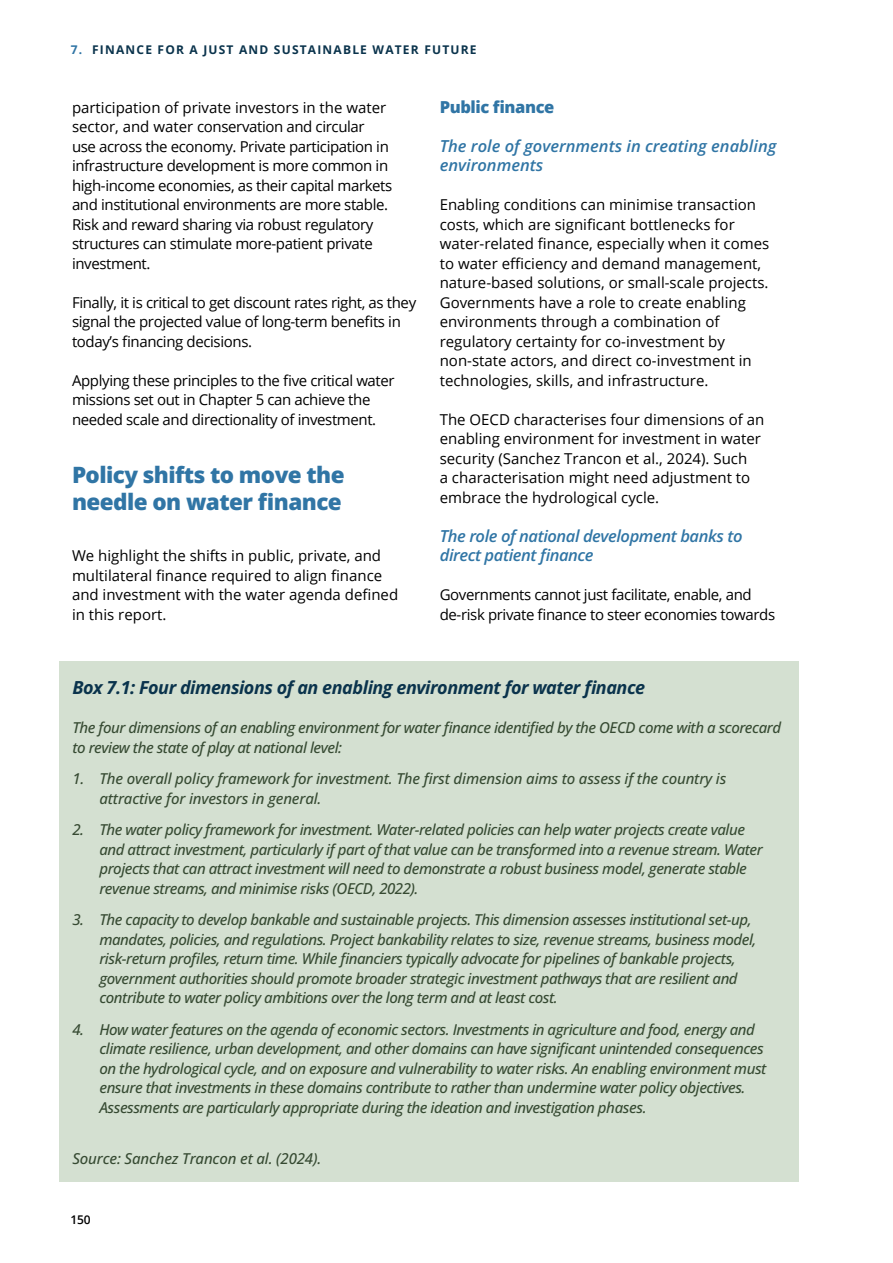
<style>
.page{position:relative;width:893px;height:1263px;background:#fff}
.page>*{position:absolute;margin:0;border:0;box-sizing:border-box;transform-origin:0 0}
.t1{font:800 22.5px/27px "Open Sans";letter-spacing:-.025em;color:#3075a5}
.t2{font:italic 700 18px "Open Sans";letter-spacing:-.025em;color:#0a334c}
.t3{font:italic 600 16.5px/19.5px "Open Sans";letter-spacing:-.025em;color:#3075a5}
.t4{font:italic 600 16.5px/19.5px "Open Sans";color:#3075a5}
.t5{font:800 16.5px "Open Sans";letter-spacing:-.025em;color:#3075a5}
.t6{font:italic 500 15px/19.5px "Open Sans";letter-spacing:-.03em;color:#364a32}
.t7{font:15px/19.5px "Open Sans";color:#000}
.t8{font:15px/19.5px "Open Sans";letter-spacing:-.025em;color:#000}
.t9{font:italic 500 15px/19.5px "Open Sans";letter-spacing:-.01em;color:#364a32}
.t10{font:700 12px "Open Sans";letter-spacing:.1em;color:#0a334c}
.t11{font:600 12px "Open Sans";color:#000}
.s1{color:#3075a5}
</style>
<div class="page">
<div style="left:59px;top:662px;width:740px;height:51px;background:#d4e0d1"></div>
<div style="left:59px;top:681px;width:740px;height:90px;background:#d4e0d1"></div>
<div style="left:59px;top:755px;width:740px;height:67px;background:#d4e0d1"></div>
<div style="left:59px;top:806px;width:740px;height:106px;background:#d4e0d1"></div>
<div style="left:59px;top:896px;width:740px;height:125px;background:#d4e0d1"></div>
<div style="left:59px;top:1005px;width:740px;height:145px;background:#d4e0d1"></div>
<div style="left:59px;top:1134px;width:740px;height:48px;background:#d4e0d1"></div>
<p class="t10" style="left:71px;top:41px;width:407px"><span class="s1">7.</span> FINANCE FOR A JUST AND SUSTAINABLE WATER FUTURE</p>
<p class="t8" style="left:72px;top:97px;width:322px">participation of private investors in the water sector, and water conservation and circular use across the economy. Private participation in infrastructure development is more common in high-income economies, as their capital markets and institutional environments are more stable.<br>Risk and reward sharing via robust regulatory structures can stimulate more-patient private investment.</p>
<p class="t8" style="left:72px;top:292px;width:346px">Finally, it is critical to get discount rates right, as they signal the projected value of long-term benefits in today’s financing decisions.</p>
<p class="t8" style="left:72px;top:370px;width:324px">Applying these principles to the five critical water missions set out in Chapter 5 can achieve the needed scale and directionality of investment.</p>
<h1 class="t1" style="left:72px;top:461px;width:274px">Policy shifts to move the needle on water finance</h1>
<p class="t7" style="left:72px;top:545px;width:328px">We highlight the shifts in public, private, and multilateral finance required to align finance and investment with the water agenda defined in this report.</p>
<p class="t5" style="left:440px;top:94px;width:116px">Public finance</p>
<p class="t4" style="left:440px;top:135px;width:338px">The role of governments in creating enabling environments</p>
<p class="t7" style="left:440px;top:194px;width:331px">Enabling conditions can minimise transaction costs, which are significant bottlenecks for water-related finance, especially when it comes to water efficiency and demand management, nature-based solutions, or small-scale projects.<br>Governments have a role to create enabling environments through a combination of regulatory certainty for co-investment by non-state actors, and direct co-investment in technologies, skills, and infrastructure.</p>
<p class="t7" style="left:440px;top:409px;width:326px">The OECD characterises four dimensions of an enabling environment for investment in water security (Sanchez Trancon et al., 2024). Such<br>a characterisation might need adjustment to embrace the hydrological cycle.</p>
<p class="t3" style="left:440px;top:525px;width:304px">The role of national development banks to direct patient finance</p>
<p class="t8" style="left:440px;top:584px;width:337px">Governments cannot just facilitate, enable, and de-risk private finance to steer economies towards</p>
<p class="t2" style="left:72px;top:675px;width:574px">Box 7.1: Four dimensions of an enabling environment for water finance</p>
<p class="t6" style="left:72px;top:718px;width:710px">The four dimensions of an enabling environment for water finance identified by the OECD come with a scorecard to review the state of play at national level:</p>
<p class="t9" style="left:99px;top:769px;width:628px;text-indent:-27px">1. The overall policy framework for investment. The first dimension aims to assess if the country is attractive for investors in general.</p>
<p class="t6" style="left:99px;top:820px;width:665px;text-indent:-27px">2. The water policy framework for investment. Water-related policies can help water projects create value and attract investment, particularly if part of that value can be transformed into a revenue stream. Water projects that can attract investment will need to demonstrate a robust business model, generate stable revenue streams, and minimise risks (OECD, 2022).</p>
<p class="t6" style="left:99px;top:910px;width:659px;text-indent:-27px">3. The capacity to develop bankable and sustainable projects. This dimension assesses institutional set-up, mandates, policies, and regulations. Project bankability relates to size, revenue streams, business model, risk-return profiles, return time. While financiers typically advocate for pipelines of bankable projects, government authorities should promote broader strategic investment pathways that are resilient and contribute to water policy ambitions over the long term and at least cost.</p>
<p class="t6" style="left:99px;top:1019px;width:668px;text-indent:-27px">4. How water features on the agenda of economic sectors. Investments in agriculture and food, energy and climate resilience, urban development, and other domains can have significant unintended consequences on the hydrological cycle, and on exposure and vulnerability to water risks. An enabling environment must ensure that investments in these domains contribute to rather than undermine water policy objectives.<br>Assessments are particularly appropriate during the ideation and investigation phases.</p>
<p class="t9" style="left:72px;top:1148px;width:250px">Source: Sanchez Trancon et al. (2024).</p>
<p class="t11" style="left:71px;top:1211px;width:21px">150</p>
</div>
